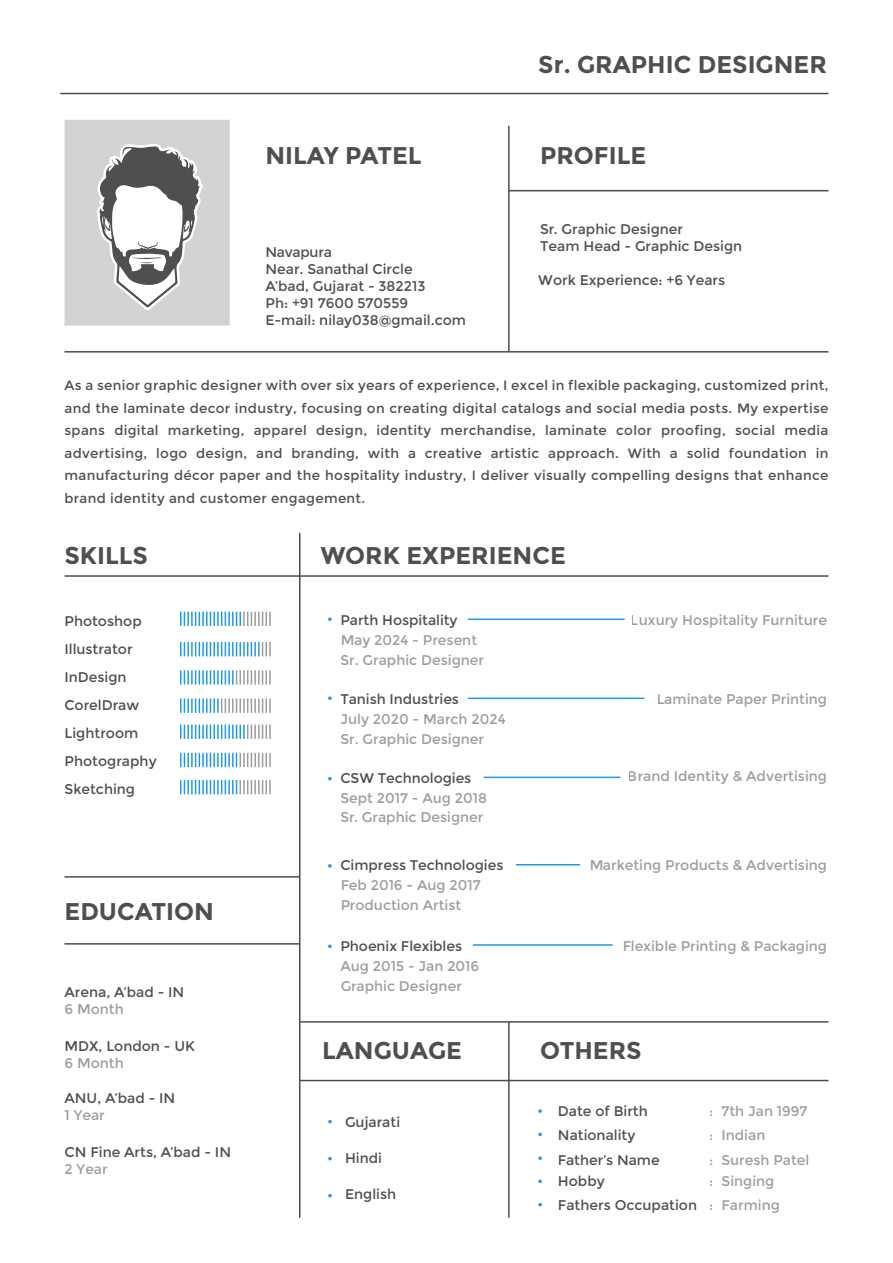
<style>
.page{position:relative;width:893px;height:1263px;background:#fff}
.page>*{position:absolute;margin:0;border:0;box-sizing:border-box;transform-origin:0 0}
.t1{font:700 24.15px "Montserrat";color:#4f4f4f}
.t2{font:13.95px/19.6px "Montserrat";color:#4f4f4f}
.t3{font:13.95px "Montserrat";color:rgb(79 79 79/.56)}
.t4{font:13.5px/22.5px "Montserrat";letter-spacing:.02em;color:#4f4f4f;text-align:justify}
</style>
<div class="page">
<hr style="left:60px;top:93px;width:768px;height:1px;background:#4c4c4d">
<hr style="left:65px;top:351px;width:763px;height:2px;background:#4c4c4d">
<hr style="left:65px;top:575px;width:763px;height:2px;background:#4c4c4d">
<hr style="left:300px;top:1021px;width:528px;height:2px;background:#4c4c4d">
<hr style="left:299px;top:533px;width:1px;height:685px;background:#4c4c4d">
<hr style="left:508px;top:1022px;width:2px;height:196px;background:#4c4c4d">
<hr style="left:300px;top:1080px;width:528px;height:1px;background:#4c4c4d">
<hr style="left:508px;top:126px;width:2px;height:226px;background:#4c4c4d">
<hr style="left:509px;top:190px;width:319px;height:1px;background:#4c4c4d">
<svg style="left:180px;top:612px;width:91px;height:14px"></svg>
<svg style="left:180px;top:642px;width:91px;height:14px"></svg>
<svg style="left:180px;top:670px;width:91px;height:15px"></svg>
<svg style="left:180px;top:698px;width:91px;height:15px"></svg>
<svg style="left:180px;top:724px;width:91px;height:15px"></svg>
<svg style="left:180px;top:753px;width:91px;height:14px"></svg>
<svg style="left:180px;top:780px;width:91px;height:14px"></svg>
<svg style="left:65px;top:120px;width:165px;height:206px"></svg>
<hr style="left:468px;top:697px;width:176px;height:2px;background:#2199ea">
<hr style="left:484px;top:777px;width:136px;height:1px;background:#2199ea">
<hr style="left:516px;top:864px;width:64px;height:1px;background:#2199ea">
<hr style="left:473px;top:944px;width:140px;height:2px;background:#2199ea">
<svg style="left:538px;top:1203px;width:4px;height:3px"></svg>
<svg style="left:538px;top:1179px;width:4px;height:4px"></svg>
<svg style="left:538px;top:1156px;width:4px;height:4px"></svg>
<svg style="left:538px;top:1133px;width:4px;height:3px"></svg>
<svg style="left:538px;top:1109px;width:4px;height:4px"></svg>
<svg style="left:328px;top:944px;width:4px;height:4px"></svg>
<svg style="left:328px;top:864px;width:4px;height:4px"></svg>
<svg style="left:328px;top:777px;width:4px;height:3px"></svg>
<svg style="left:328px;top:696px;width:4px;height:4px"></svg>
<hr style="left:468px;top:618px;width:157px;height:2px;background:#2199ea">
<svg style="left:328px;top:617px;width:4px;height:4px"></svg>
<svg style="left:328px;top:1120px;width:4px;height:3px"></svg>
<svg style="left:328px;top:1157px;width:4px;height:3px"></svg>
<svg style="left:328px;top:1194px;width:4px;height:3px"></svg>
<hr style="left:65px;top:876px;width:235px;height:2px;background:#4c4c4d">
<hr style="left:65px;top:943px;width:235px;height:1px;background:#4c4c4d">
<h1 class="t1" style="left:265px;top:141px;width:158px">NILAY PATEL</h1>
<p class="t2" style="left:265px;top:244px;width:202px;line-height:16.8px">Navapura<br>Near. Sanathal Circle<br>A’bad, Gujarat - 382213<br>Ph: +91 7600 570559<br>E-mail: nilay038@gmail.com</p>
<h1 class="t1" style="left:538px;top:50px;width:290px">Sr. GRAPHIC DESIGNER</h1>
<h1 class="t1" style="left:540px;top:141px;width:108px">PROFILE</h1>
<p class="t2" style="left:540px;top:221px;width:204px;line-height:16.8px">Sr. Graphic Designer<br>Team Head - Graphic Design</p>
<p class="t2" style="left:538px;top:270px;width:188px">Work Experience: +6 Years</p>
<p class="t4" style="left:65px;top:374px;width:765px">As a senior graphic designer with over six years of experience, I excel in flexible packaging, customized print, and the laminate decor industry, focusing on creating digital catalogs and social media posts. My expertise spans digital marketing, apparel design, identity merchandise, laminate color proofing, social media advertising, logo design, and branding, with a creative artistic approach. With a solid foundation in manufacturing décor paper and the hospitality industry, I deliver visually compelling designs that enhance brand identity and customer engagement.</p>
<h1 class="t1" style="left:65px;top:541px;width:85px">SKILLS</h1>
<h1 class="t1" style="left:321px;top:541px;width:247px">WORK EXPERIENCE</h1>
<p class="t2" style="left:65px;top:607px;width:94px;line-height:28px">Photoshop<br>Illustrator<br>InDesign<br>CorelDraw<br>Lightroom<br>Photography<br>Sketching</p>
<h1 class="t1" style="left:65px;top:897px;width:151px">EDUCATION</h1>
<p class="t2" style="left:65px;top:982px;width:121px">Arena, A’bad - IN</p>
<p class="t3" style="left:65px;top:1001px;width:61px">6 Month</p>
<p class="t2" style="left:65px;top:1036px;width:132px">MDX, London - UK</p>
<p class="t3" style="left:65px;top:1055px;width:61px">6 Month</p>
<p class="t2" style="left:65px;top:1089px;width:112px">ANU, A’bad - IN</p>
<p class="t3" style="left:65px;top:1107px;width:42px">1 Year</p>
<p class="t2" style="left:65px;top:1142px;width:168px">CN Fine Arts, A’bad - IN</p>
<p class="t3" style="left:65px;top:1160px;width:45px">2 Year</p>
<p class="t2" style="left:340px;top:611px;width:145px">Parth Hospitality<br>May 2024 - Present<br>Sr. Graphic Designer</p>
<p class="t2" style="left:631px;top:611px;width:198px">Luxury Hospitality Furniture</p>
<p class="t2" style="left:340px;top:690px;width:167px">Tanish Industries<br>July 2020 - March 2024<br>Sr. Graphic Designer</p>
<p class="t2" style="left:656px;top:690px;width:172px">Laminate Paper Printing</p>
<p class="t2" style="left:628px;top:767px;width:201px">Brand Identity &amp; Advertising</p>
<p class="t2" style="left:340px;top:768px;width:148px">CSW Technologies<br>Sept 2017 - Aug 2018<br>Sr. Graphic Designer</p>
<p class="t2" style="left:340px;top:856px;width:165px">Cimpress Technologies<br>Feb 2016 - Aug 2017<br>Production Artist</p>
<p class="t2" style="left:340px;top:937px;width:140px">Phoenix Flexibles<br>Aug 2015 - Jan 2016<br>Graphic Designer</p>
<h1 class="t1" style="left:322px;top:1036px;width:141px">LANGUAGE</h1>
<p class="t2" style="left:345px;top:1112px;width:57px">Gujarati</p>
<p class="t2" style="left:345px;top:1148px;width:39px">Hindi</p>
<p class="t2" style="left:345px;top:1185px;width:53px">English</p>
<p class="t2" style="left:589px;top:856px;width:239px">Marketing Products &amp; Advertising</p>
<p class="t2" style="left:622px;top:937px;width:206px">Flexible Printing &amp; Packaging</p>
<h1 class="t1" style="left:540px;top:1036px;width:103px">OTHERS</h1>
<p class="t2" style="left:558px;top:1100px;width:91px;line-height:23.4px">Date of Birth<br>Nationality</p>
<p class="t2" style="left:710px;top:1100px;width:99px;line-height:23.4px">: 7th Jan 1997 : Indian</p>
<p class="t2" style="left:558px;top:1150px;width:103px">Father’s Name</p>
<p class="t2" style="left:710px;top:1150px;width:101px">: Suresh Patel</p>
<p class="t2" style="left:558px;top:1172px;width:48px">Hobby</p>
<p class="t2" style="left:710px;top:1172px;width:66px">: Singing</p>
<p class="t2" style="left:558px;top:1195px;width:141px">Fathers Occupation</p>
<p class="t2" style="left:710px;top:1195px;width:72px">: Farming</p>
</div>
